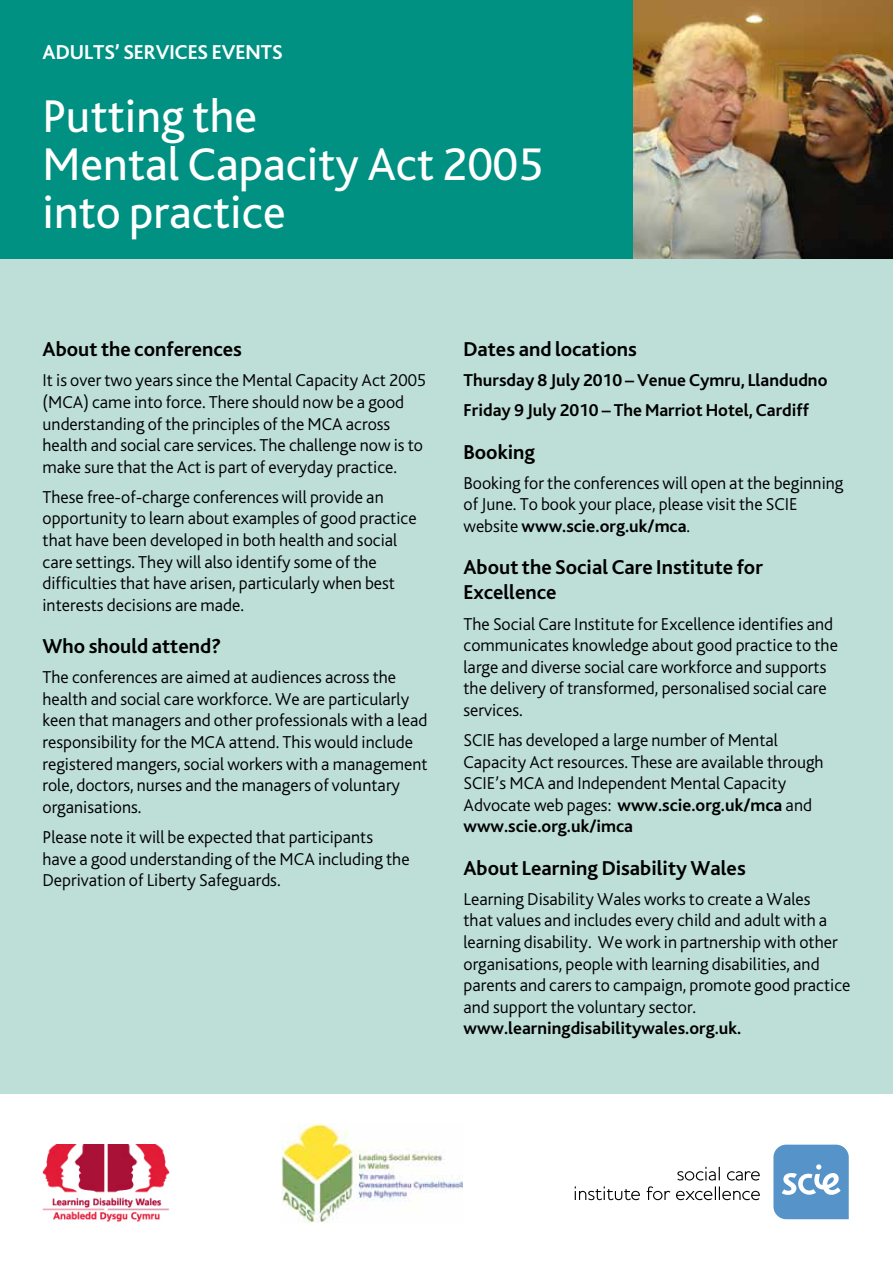
<style>
.page{position:relative;width:893px;height:1263px;background:#fff}
.page>*{position:absolute;margin:0;border:0;box-sizing:border-box;transform-origin:0 0}
.t1{font:48px/48px "Bliss";color:#fff}
.t2{font:700 21px/25.2px "Bliss";color:#000}
.t3{font:700 21px "Bliss";letter-spacing:.155em;color:#fff}
.t4{font:300 18px/21.6px "Bliss";color:#000}
.t5{font:700 18px/30.2px "Bliss";color:#000}
.s1{font-weight:700}
</style>
<div class="page">
<div style="left:0;top:0;width:697px;height:259px;background:#009182"></div>
<svg style="left:773px;top:1144px;width:76px;height:75px;background:#6fa3d1"></svg>
<svg style="left:677px;top:1167px;width:43px;height:13px"></svg>
<svg style="left:727px;top:1171px;width:33px;height:9px"></svg>
<svg style="left:575px;top:1186px;width:65px;height:14px"></svg>
<svg style="left:647px;top:1186px;width:23px;height:14px"></svg>
<svg style="left:676px;top:1186px;width:84px;height:14px"></svg>
<img style="left:634px;top:0;width:259px;height:259px">
<div style="left:0;top:259px;width:893px;height:835px;background:#bddfd8"></div>
<img style="left:43px;top:1145px;width:126px;height:77px">
<img style="left:281px;top:1123px;width:181px;height:99px">
<p class="t3" style="left:43px;top:41px;width:125px">Adults’ services</p>
<p class="t3" style="left:212px;top:41px;width:72px">eventS</p>
<h1 class="t1" style="left:43px;top:94px;width:502px">Putting the<br>Mental Capacity Act 2005 into practice</h1>
<p class="t2" style="left:43px;top:337px;width:201px">About the conferences</p>
<p class="t4" style="left:43px;top:370px;width:385px">It is over two years since the Mental Capacity Act 2005 (MCA) came into force. There should now be a good understanding of the principles of the MCA across health and social care services. The challenge now is to make sure that the Act is part of everyday practice.</p>
<p class="t4" style="left:43px;top:486px;width:376px">These free-of-charge conferences will provide an opportunity to learn about examples of good practice that have been developed in both health and social care settings. They will also identify some of the difficulties that have arisen, particularly when best interests decisions are made.</p>
<p class="t2" style="left:43px;top:634px;width:180px">Who should attend?</p>
<p class="t4" style="left:43px;top:667px;width:387px">The conferences are aimed at audiences across the health and social care workforce. We are particularly keen that managers and other professionals with a lead responsibility for the MCA attend. This would include registered mangers, social workers with a management role, doctors, nurses and the managers of voluntary organisations.</p>
<p class="t4" style="left:43px;top:826px;width:369px">Please note it will be expected that participants have a good understanding of the MCA including the<br>Deprivation of Liberty Safeguards.</p>
<p class="t2" style="left:463px;top:337px;width:175px">Dates and locations</p>
<p class="t5" style="left:463px;top:366px;width:365px">Thursday 8 July 2010 – Venue Cymru, Llandudno<br>Friday 9 July 2010 – The Marriot Hotel, Cardiff</p>
<p class="t2" style="left:463px;top:440px;width:73px">Booking</p>
<p class="t4" style="left:463px;top:472px;width:381px">Booking for the conferences will open at the beginning of June. To book your place, please visit the SCIE website <span class="s1">www.scie.org.uk/mca</span>.</p>
<p class="t2" style="left:463px;top:555px;width:301px">About the Social Care Institute for<br>Excellence</p>
<p class="t4" style="left:463px;top:613px;width:376px">The Social Care Institute for Excellence identifies and communicates knowledge about good practice to the large and diverse social care workforce and supports the delivery of transformed, personalised social care services.</p>
<p class="t4" style="left:463px;top:730px;width:362px">SCIE has developed a large number of Mental Capacity Act resources. These are available through SCIE’s MCA and Independent Mental Capacity Advocate web pages: <span class="s1">www.scie.org.uk/mca</span> and <span class="s1">www.scie.org.uk/imca</span></p>
<p class="t2" style="left:463px;top:856px;width:284px">About Learning Disability Wales</p>
<p class="t4" style="left:463px;top:888px;width:388px">Learning Disability Wales works to create a Wales<br>that values and includes every child and adult with a learning disability. We work in partnership with other organisations, people with learning disabilities, and parents and carers to campaign, promote good practice and support the voluntary sector.</p>
<p class="t5" style="left:463px;top:1014px;width:279px">www.learningdisabilitywales.org.uk.</p>
</div>
